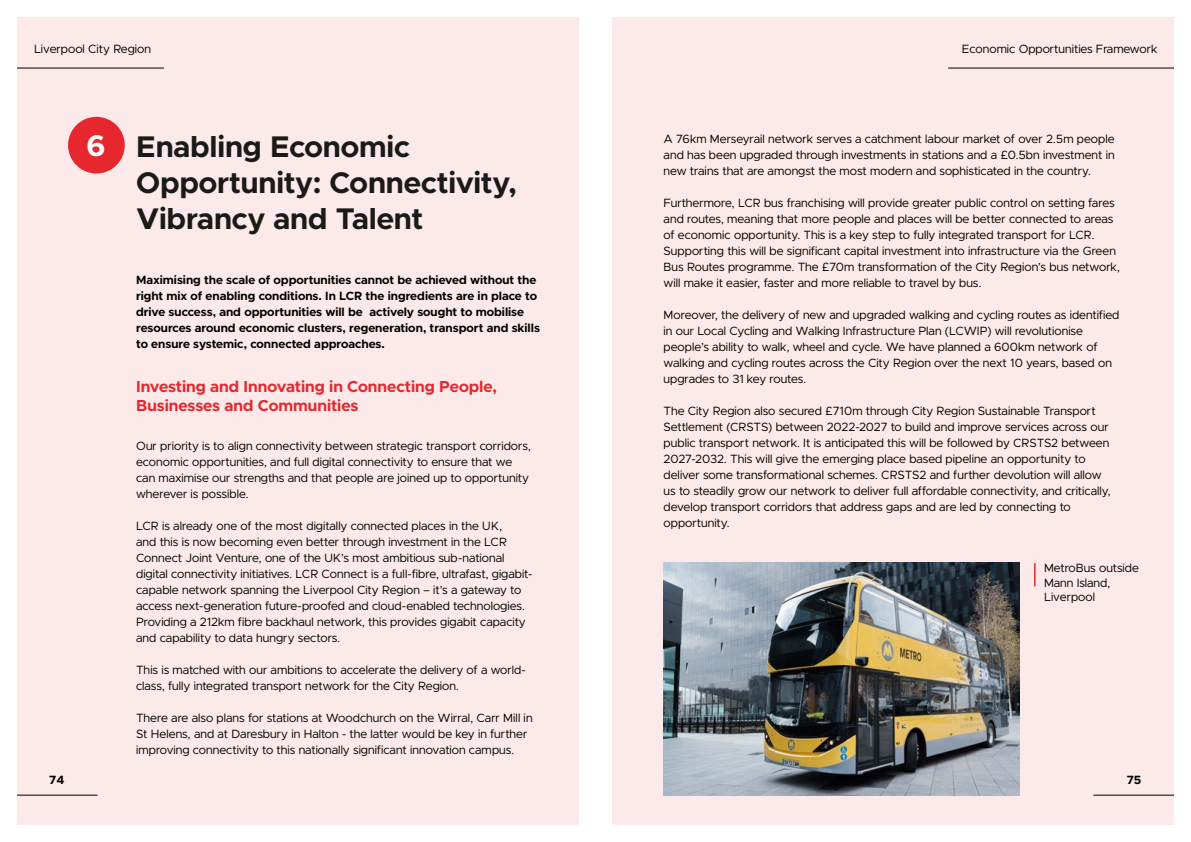
<style>
.page{position:relative;width:1191px;height:842px;background:#fff}
.page>*{position:absolute;margin:0;border:0;box-sizing:border-box;transform-origin:0 0}
.Headings{font:700 30px/36px "Metropolis";letter-spacing:-.005em;color:#1a1a1a}
.Headings-2{font:700 30px "Metropolis";color:#fff}
.Sub_Headings{font:700 16px/19.2px "Metropolis";color:#e6272d}
.t1{font:12px/16px "Metropolis";color:#000}
.t2{font:700 12px/16px "Metropolis";color:#000}
</style>
<div class="page">
<div style="left:612px;top:17px;width:562px;height:808px;background:#fce9ea"></div>
<hr style="left:948px;top:68px;width:226px;height:1px;background:#000">
<hr style="left:1093px;top:795px;width:81px;height:1px;background:#000">
<div style="left:17px;top:17px;width:561px;height:808px;background:#fce9ea"></div>
<hr style="left:17px;top:68px;width:147px;height:1px;background:#000">
<hr style="left:17px;top:795px;width:80px;height:1px;background:#000">
<img style="left:663px;top:563px;width:357px;height:232px">
<div style="left:68px;top:117px;width:57px;height:57px;background:#e6272d;border-radius:50%"></div>
<svg style="left:1034px;top:563px;width:1px;height:23px"></svg>
<p class="t1" style="left:34px;top:41px;width:118px">Liverpool City Region</p>
<p class="t1" style="left:962px;top:41px;width:197px">Economic Opportunities Framework</p>
<p class="Headings-2" style="left:86px;top:127px;width:21px">6</p>
<p class="Headings" style="left:136px;top:129px;width:382px">Enabling Economic<br>Opportunity: Connectivity,<br>Vibrancy and Talent</p>
<p class="t2" style="left:136px;top:272px;width:405px">Maximising the scale of opportunities cannot be achieved without the right mix of enabling conditions. In LCR the ingredients are in place to drive success, and opportunities will be actively sought to mobilise resources around economic clusters, regeneration, transport and skills to ensure systemic, connected approaches.</p>
<p class="Sub_Headings" style="left:136px;top:377px;width:362px">Investing and Innovating in Connecting People,<br>Businesses and Communities</p>
<p class="t1" style="left:136px;top:437px;width:396px">Our priority is to align connectivity between strategic transport corridors, economic opportunities, and full digital connectivity to ensure that we can maximise our strengths and that people are joined up to opportunity wherever is possible.</p>
<p class="t1" style="left:136px;top:517px;width:398px">LCR is already one of the most digitally connected places in the UK,<br>and this is now becoming even better through investment in the LCR Connect Joint Venture, one of the UK’s most ambitious sub-national digital connectivity initiatives. LCR Connect is a full-fibre, ultrafast, gigabit&shy;capable network spanning the Liverpool City Region – it’s a gateway to access next-generation future-proofed and cloud-enabled technologies.<br>Providing a 212km fibre backhaul network, this provides gigabit capacity and capability to data hungry sectors.</p>
<p class="t1" style="left:136px;top:661px;width:391px">This is matched with our ambitions to accelerate the delivery of a world&shy;class, fully integrated transport network for the City Region.</p>
<p class="t1" style="left:136px;top:709px;width:398px">There are also plans for stations at Woodchurch on the Wirral, Carr Mill in<br>St Helens, and at Daresbury in Halton - the latter would be key in further improving connectivity to this nationally significant innovation campus.</p>
<p class="t1" style="left:663px;top:131px;width:452px;text-align:justify">A 76km Merseyrail network serves a catchment labour market of over 2.5m people and has been upgraded through investments in stations and a £0.5bn investment in new trains that are amongst the most modern and sophisticated in the country.</p>
<p class="t1" style="left:663px;top:195px;width:458px">Furthermore, LCR bus franchising will provide greater public control on setting fares and routes, meaning that more people and places will be better connected to areas of economic opportunity. This is a key step to fully integrated transport for LCR.<br>Supporting this will be significant capital investment into infrastructure via the Green Bus Routes programme. The £70m transformation of the City Region’s bus network, will make it easier, faster and more reliable to travel by bus.</p>
<p class="t1" style="left:663px;top:307px;width:457px">Moreover, the delivery of new and upgraded walking and cycling routes as identified in our Local Cycling and Walking Infrastructure Plan (LCWIP) will revolutionise people’s ability to walk, wheel and cycle. We have planned a 600km network of walking and cycling routes across the City Region over the next 10 years, based on upgrades to 31 key routes.</p>
<p class="t1" style="left:663px;top:403px;width:448px">The City Region also secured £710m through City Region Sustainable Transport Settlement (CRSTS) between 2022-2027 to build and improve services across our public transport network. It is anticipated this will be followed by CRSTS2 between 2027-2032. This will give the emerging place based pipeline an opportunity to deliver some transformational schemes. CRSTS2 and further devolution will allow us to steadily grow our network to deliver full affordable connectivity, and critically, develop transport corridors that address gaps and are led by connecting to opportunity.</p>
<p class="t1" style="left:1044px;top:561px;width:96px;line-height:14.4px">MetroBus outside<br>Mann Island,<br>Liverpool</p>
<p class="t2" style="left:49px;top:771px;width:17px">74</p>
<p class="t2" style="left:1126px;top:771px;width:16px">75</p>
</div>
